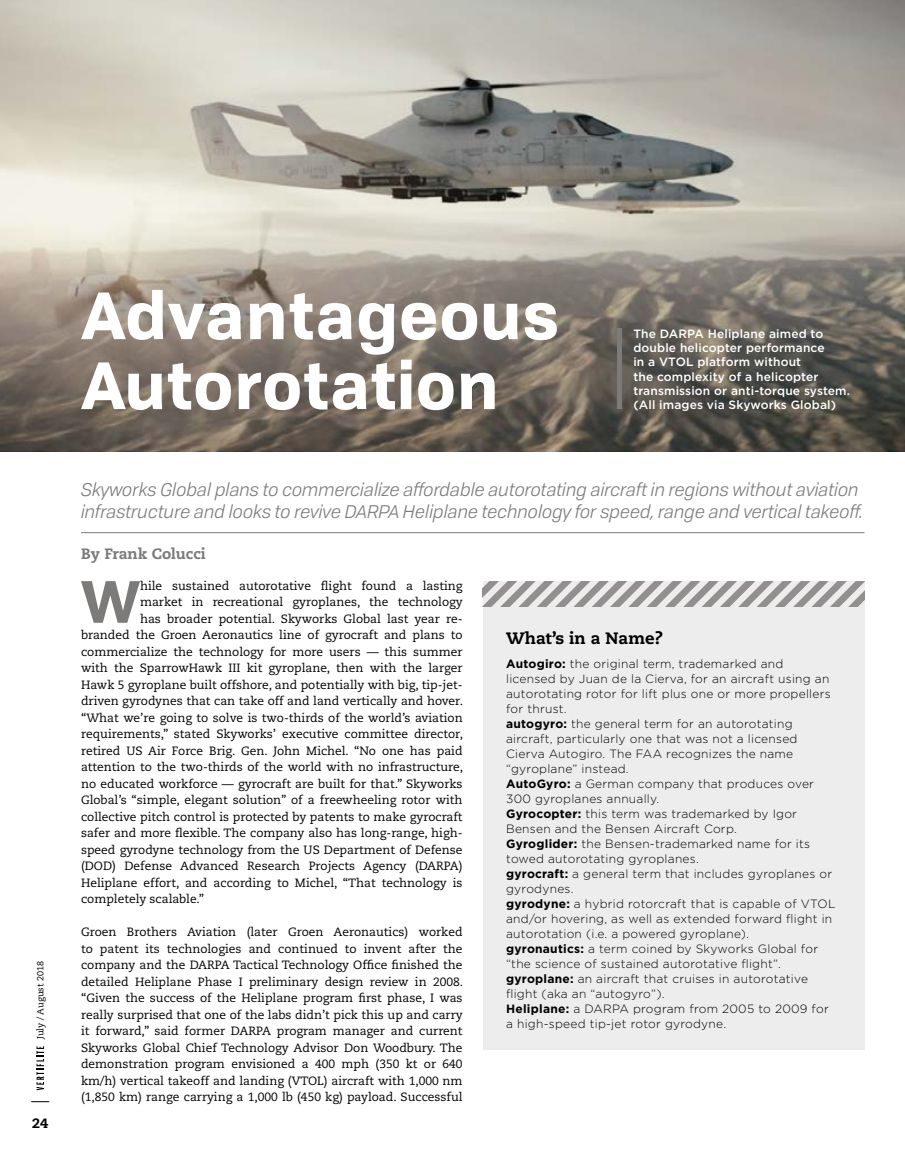
<style>
.page{position:relative;width:905px;height:1175px;background:#fff}
.page>*{position:absolute;margin:0;border:0;box-sizing:border-box;transform-origin:0 0}
.t1{font:700 64.8px/69.9px "Tofino";color:#fff}
.t2{font:700 57.9px "Tofino";color:#7d7b7a}
.t3{font:italic 18px/21.6px "Tofino Personal";letter-spacing:-.005em;color:#7d7b7a}
.t4{font:800 16.5px "Caecilia";color:#000}
.t5{font:800 15px "Caecilia";color:#7d7b7a}
.t6{font:800 13.5px "Caecilia";color:#000}
.t7{font:12px/16.5px "Caecilia";color:#000;text-align:justify}
.t8{font:300 12px/15px "Gotham";letter-spacing:.02em;color:#000}
.t9{font:500 12px/14.2px "Gotham";letter-spacing:.01em;color:#fff}
.t10{font:9px "Caecilia";color:#000}
.s1{font-weight:700}
</style>
<div class="page">
<img style="left:0;top:0;width:904px;height:452px">
<hr style="left:81px;top:532px;width:783px;height:1px;background:#7d7b7a">
<div style="left:617px;top:328px;width:5px;height:81px;background:#7d7b7a"></div>
<div style="left:483px;top:581px;width:381px;height:468px;background:#ededee"></div>
<svg style="left:483px;top:581px;width:381px;height:25px"></svg>
<svg style="left:31px;top:1101px;width:18px;height:1px"></svg>
<svg style="left:37px;top:1046px;width:7px;height:44px"></svg>
<p class="t10" style="left:35px;top:1039px;width:80px;rotate:-90deg">July / August 2018</p>
<p class="t6" style="left:32px;top:1114px;width:17px">24</p>
<h1 class="t1" style="left:81px;top:276px;width:479px">Advantageous<br>Autorotation</h1>
<p class="t9" style="left:633px;top:326px;width:218px">The DARPA Heliplane aimed to double helicopter performance<br>in a VTOL platform without<br>the complexity of a helicopter transmission or anti-torque system. (All images via Skyworks Global)</p>
<h3 class="t3" style="left:81px;top:478px;width:783px">Skyworks Global plans to commercialize affordable autorotating aircraft in regions without aviation infrastructure and looks to revive DARPA Heliplane technology for speed, range and vertical takeoff.</h3>
<p class="t5" style="left:81px;top:544px;width:126px">By Frank Colucci</p>
<h2 class="t2" style="left:81px;top:554px;width:60px">W</h2>
<p class="t7" style="left:140px;top:577px;width:324px">hile sustained autorotative flight found a lasting</p>
<p class="t7" style="left:140px;top:594px;width:324px">market in recreational gyroplanes, the technology</p>
<p class="t7" style="left:140px;top:610px;width:324px">has broader potential. Skyworks Global last year re-</p>
<p class="t7" style="left:81px;top:627px;width:383px">branded the Groen Aeronautics line of gyrocraft and plans to</p>
<p class="t7" style="left:81px;top:643px;width:383px">commercialize the technology for more users — this summer</p>
<p class="t7" style="left:81px;top:660px;width:383px">with the SparrowHawk III kit gyroplane, then with the larger</p>
<p class="t7" style="left:81px;top:676px;width:383px">Hawk 5 gyroplane built offshore, and potentially with big, tip-jet-</p>
<p class="t7" style="left:81px;top:693px;width:383px">driven gyrodynes that can take off and land vertically and hover.</p>
<p class="t7" style="left:81px;top:709px;width:383px">“What we’re going to solve is two-thirds of the world’s aviation</p>
<p class="t7" style="left:81px;top:726px;width:383px">requirements,” stated Skyworks’ executive committee director,</p>
<p class="t7" style="left:81px;top:742px;width:383px">retired US Air Force Brig. Gen. John Michel. “No one has paid</p>
<p class="t7" style="left:81px;top:759px;width:383px">attention to the two-thirds of the world with no infrastructure,</p>
<p class="t7" style="left:81px;top:775px;width:383px">no educated workforce — gyrocraft are built for that.” Skyworks</p>
<p class="t7" style="left:81px;top:792px;width:383px">Global’s “simple, elegant solution” of a freewheeling rotor with</p>
<p class="t7" style="left:81px;top:808px;width:383px">collective pitch control is protected by patents to make gyrocraft</p>
<p class="t7" style="left:81px;top:825px;width:383px">safer and more flexible. The company also has long-range, high-</p>
<p class="t7" style="left:81px;top:841px;width:383px">speed gyrodyne technology from the US Department of Defense</p>
<p class="t7" style="left:81px;top:858px;width:383px">(DOD) Defense Advanced Research Projects Agency (DARPA)</p>
<p class="t7" style="left:81px;top:874px;width:383px">Heliplane effort, and according to Michel, “That technology is</p>
<p class="t7" style="left:81px;top:891px;width:125px">completely scalable.”</p>
<p class="t7" style="left:81px;top:924px;width:383px">Groen Brothers Aviation (later Groen Aeronautics) worked to patent its technologies and continued to invent after the company and the DARPA Tactical Technology Office finished the detailed Heliplane Phase I preliminary design review in 2008. “Given the success of the Heliplane program first phase, I was really surprised that one of the labs didn’t pick this up and carry it forward,” said former DARPA program manager and current Skyworks Global Chief Technology Advisor Don Woodbury. The demonstration program envisioned a 400 mph (350 kt or 640 km/h) vertical takeoff and landing (VTOL) aircraft with 1,000 nm (1,850 km) range carrying a 1,000 lb (450 kg) payload. Successful</p>
<h3 class="t4" style="left:506px;top:628px;width:158px">What’s in a Name?</h3>
<p class="t8" style="left:506px;top:656px;width:331px"><span class="s1">Autogiro:</span> the original term, trademarked and licensed by Juan de la Cierva, for an aircraft using an autorotating rotor for lift plus one or more propellers for thrust.<br><span class="s1">autogyro:</span> the general term for an autorotating aircraft, particularly one that was not a licensed Cierva Autogiro. The FAA recognizes the name “gyroplane” instead.<br><span class="s1">AutoGyro:</span> a German company that produces over 300 gyroplanes annually.<br><span class="s1">Gyrocopter:</span> this term was trademarked by Igor Bensen and the Bensen Aircraft Corp.<br><span class="s1">Gyroglider:</span> the Bensen-trademarked name for its towed autorotating gyroplanes.<br><span class="s1">gyrocraft:</span> a general term that includes gyroplanes or gyrodynes.<br><span class="s1">gyrodyne:</span> a hybrid rotorcraft that is capable of VTOL and/or hovering, as well as extended forward flight in autorotation (i.e. a powered gyroplane).<br><span class="s1">gyronautics:</span> a term coined by Skyworks Global for “the science of sustained autorotative flight”. <span class="s1">gyroplane:</span> an aircraft that cruises in autorotative flight (aka an “autogyro”).<br><span class="s1">Heliplane:</span> a DARPA program from 2005 to 2009 for a high-speed tip-jet rotor gyrodyne.</p>
</div>
